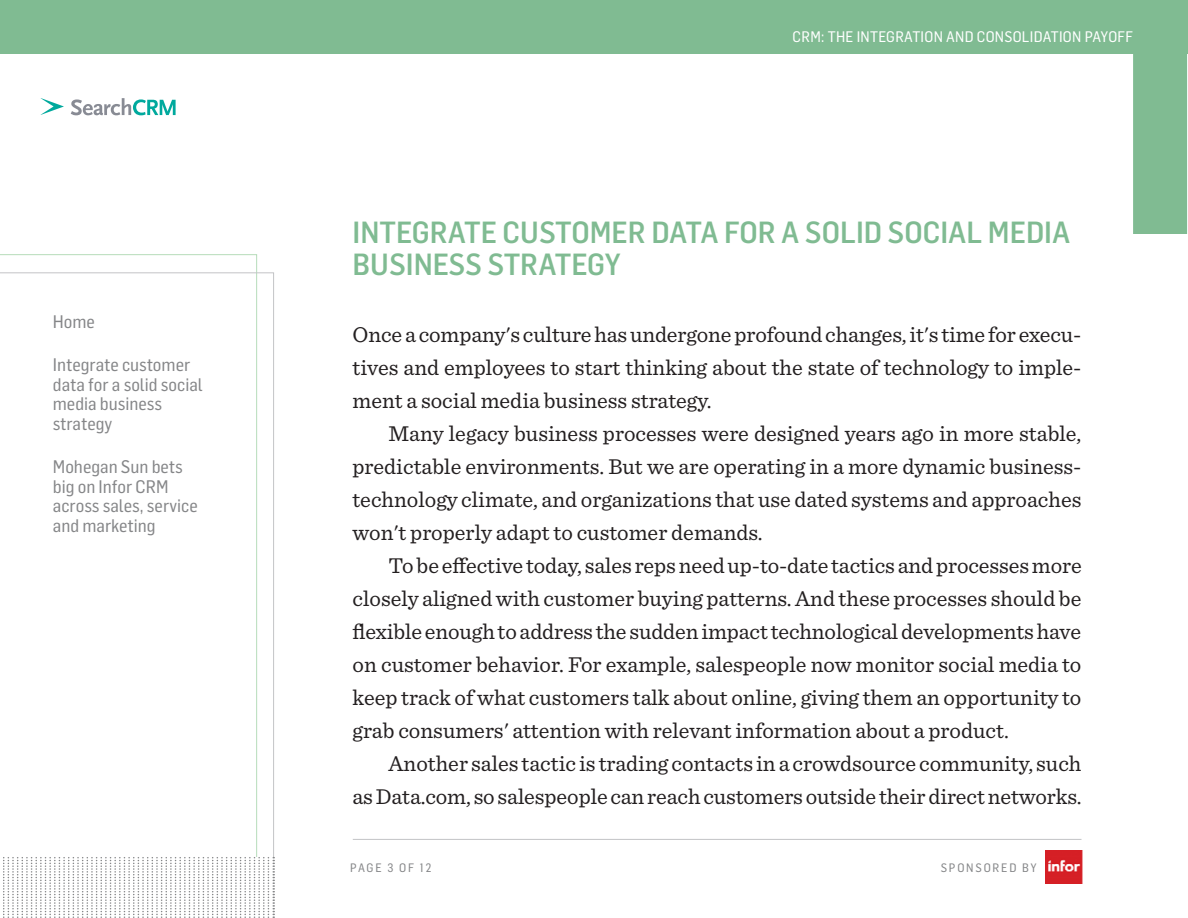
<style>
.page{position:relative;width:1188px;height:918px;background:#fff}
.page>*{position:absolute;margin:0;border:0;box-sizing:border-box;transform-origin:0 0}
.Article_Title{font:500 30px/31.5px "Flama Semicondensed";color:#80bb92}
.body_copy{font:22.5px/33px "Sentinel";color:#231f20;text-align:justify}
.body_copy-first_para{font:22.5px/33px "Sentinel";color:#231f20;text-align:justify}
.t1{font:17.85px/19.5px "Flama Semicondensed Basic";color:#858688}
.t2{font:15px "Flama Semicondensed Basic";letter-spacing:.02em;color:#fff}
.t3{font:12px "Flama Semicondensed Basic";letter-spacing:.15em;color:#858688}
</style>
<div class="page">
<svg style="left:0;top:272px;width:274px;height:585px"></svg>
<hr style="left:353px;top:839px;width:728px;height:1px;background:#c3c4c6">
<img style="left:1046px;top:851px;width:37px;height:33px">
<div style="left:1133px;top:0;width:54px;height:234px;background:#80bb92"></div>
<div style="left:0;top:0;width:1188px;height:54px;background:#80bb92"></div>
<svg style="left:3px;top:857px;width:271px;height:61px"></svg>
<svg style="left:40px;top:98px;width:24px;height:17px"></svg>
<svg style="left:71px;top:98px;width:105px;height:17px"></svg>
<p class="t1" style="left:53px;top:311px;width:44px">Home</p>
<p class="t1" style="left:53px;top:354px;width:152px">Integrate customer data for a solid social media business strategy</p>
<p class="t1" style="left:53px;top:456px;width:146px">Mohegan Sun bets big on Infor CRM across sales, service and marketing</p>
<p class="t2" style="left:793px;top:27px;width:342px">CRM: THE INTEGRATION AND CONSOLIDATION PAYOFF</p>
<p class="Article_Title" style="left:352px;top:215px;width:719px">INTEGRATE CUSTOMER DATA FOR A SOLID SOCIAL MEDIA<br>BUSINESS STRATEGY</p>
<p class="body_copy-first_para" style="left:352px;top:317px;width:730px">Once a company's culture has undergone profound changes, it's time for execu&shy;tives and employees to start thinking about the state of technology to imple&shy;ment a social media business strategy.</p>
<p class="body_copy" style="left:352px;top:416px;width:731px;text-indent:36px">Many legacy business processes were designed years ago in more stable, predictable environments. But we are operating in a more dynamic business&shy;technology climate, and organizations that use dated systems and approaches won't properly adapt to customer demands.</p>
<p class="body_copy" style="left:352px;top:548px;width:731px;text-indent:36px">To be effective today, sales reps need up-to-date tactics and processes more closely aligned with customer buying patterns. And these processes should be flexible enough to address the sudden impact technological developments have on customer behavior. For example, salespeople now monitor social media to keep track of what customers talk about online, giving them an opportunity to grab consumers' attention with relevant information about a product.</p>
<p class="body_copy" style="left:352px;top:746px;width:731px;text-align:right">Another sales tactic is trading contacts in a crowdsource community, such<br>as Data.com, so salespeople can reach customers outside their direct networks.</p>
<p class="t3" style="left:350px;top:860px;width:83px">PAGE 3 OF 12</p>
<p class="t3" style="left:941px;top:860px;width:98px">SPONSORED BY</p>
</div>
